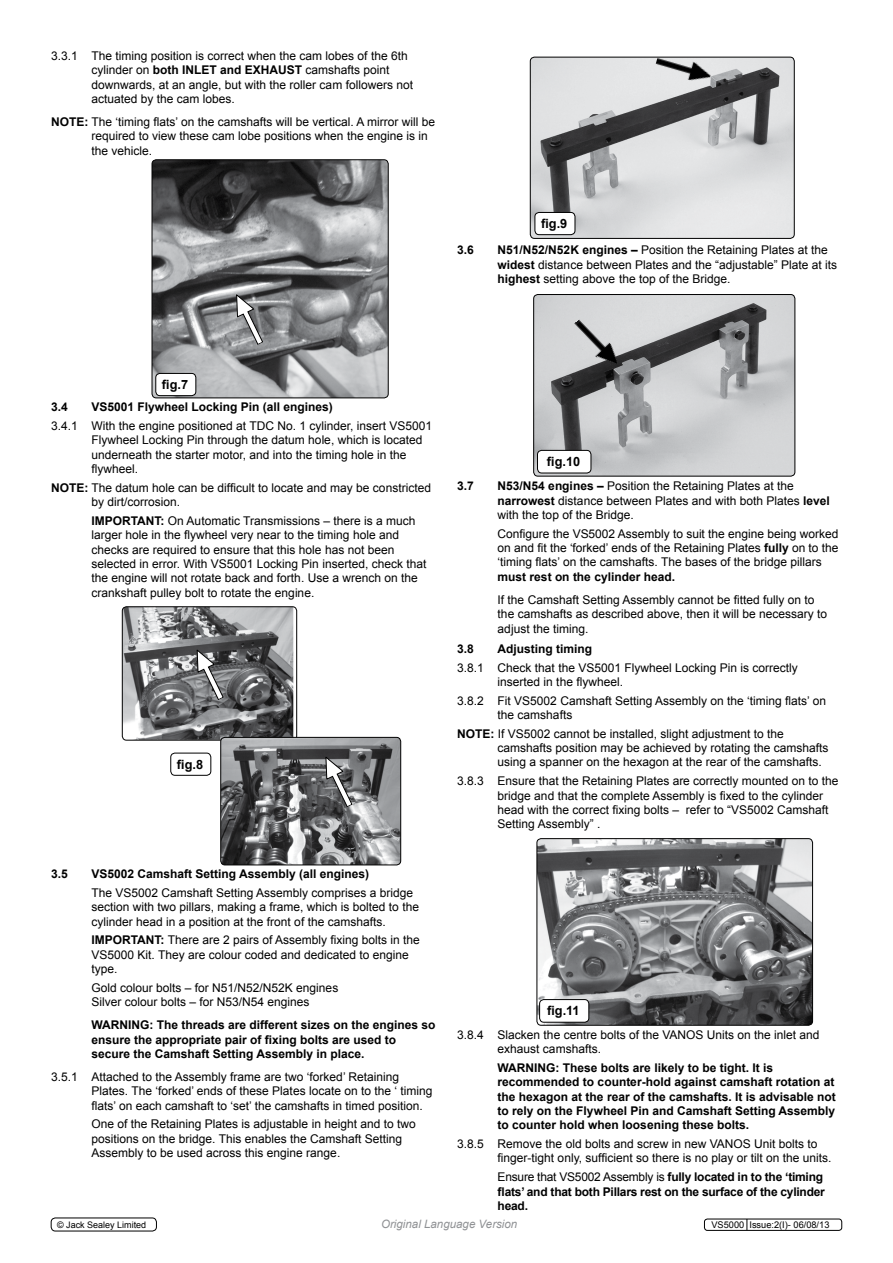
<style>
.page{position:relative;width:893px;height:1263px;background:#fff}
.page>*{position:absolute;margin:0;border:0;box-sizing:border-box;transform-origin:0 0}
.t1{font:700 12.75px "Arial";color:#000}
.t2{font:12px/14.4px "Arial";color:#000}
.t3{font:700 12px/14.4px "Arial";color:#000}
.t4{font:700 12px/14.4px "Arial";letter-spacing:-.02em;color:#000}
.t5{font:italic 11.55px "Arial";color:#8f9194}
.t6{font:9.3px "Arial";color:#000}
.t7{font:9px "Arial";color:#000}
.s1{font-weight:700}
.s2{font-weight:400}
</style>
<div class="page">
<img style="left:537px;top:839px;width:274px;height:186px">
<div style="left:537px;top:838px;width:276px;height:188px;border:1px solid #000;border-radius:4px"></div>
<div style="left:540px;top:999px;width:49px;height:23px;background:#fff;border-radius:4px"></div>
<div style="left:539px;top:999px;width:50px;height:23px;border:1px solid #000;border-radius:4px"></div>
<img style="left:152px;top:160px;width:236px;height:238px">
<div style="left:152px;top:159px;width:237px;height:239px;border:1px solid #000;border-radius:4px"></div>
<svg style="left:236px;top:294px;width:27px;height:51px"></svg>
<div style="left:156px;top:373px;width:40px;height:23px;background:#fff;border-radius:4px"></div>
<div style="left:155px;top:373px;width:41px;height:23px;border:1px solid #000;border-radius:4px"></div>
<img style="left:122px;top:608px;width:171px;height:132px">
<div style="left:122px;top:606px;width:175px;height:134px;border:1px solid #000;border-radius:4px"></div>
<img style="left:221px;top:737px;width:180px;height:128px">
<div style="left:220px;top:737px;width:181px;height:128px;border:1px solid #000;border-radius:4px"></div>
<img style="left:530px;top:57px;width:264px;height:181px">
<div style="left:530px;top:57px;width:265px;height:182px;border:1px solid #000;border-radius:4px"></div>
<svg style="left:325px;top:756px;width:28px;height:51px"></svg>
<svg style="left:197px;top:649px;width:27px;height:51px"></svg>
<img style="left:654px;top:56px;width:59px;height:29px">
<div style="left:170px;top:753px;width:41px;height:23px;border:1px solid #000;border-radius:4px"></div>
<div style="left:535px;top:212px;width:40px;height:23px;background:#fff;border-radius:4px"></div>
<div style="left:534px;top:212px;width:41px;height:23px;border:1px solid #000;border-radius:4px"></div>
<img style="left:534px;top:294px;width:261px;height:182px">
<div style="left:533px;top:294px;width:262px;height:182px;border:1px solid #000;border-radius:4px"></div>
<img style="left:569px;top:315px;width:55px;height:56px">
<div style="left:537px;top:450px;width:54px;height:23px;background:#fff;border-radius:4px"></div>
<div style="left:537px;top:450px;width:54px;height:23px;border:1px solid #000;border-radius:4px"></div>
<div style="left:704px;top:1218px;width:138px;height:13px;border:1px solid #000;border-radius:3px"></div>
<div style="left:51px;top:1217px;width:106px;height:14px;border:1px solid #000;border-radius:4px"></div>
<p class="t2" style="left:92px;top:48px;width:323px;text-indent:-40px">3.3.1 The timing position is correct when the cam lobes of the 6th cylinder on <span class="s1">both INLET and EXHAUST</span> camshafts point downwards, at an angle, but with the roller cam followers not actuated by the cam lobes.</p>
<p class="t2" style="left:92px;top:115px;width:345px;text-indent:-40px"><span class="s1">NOTE:</span> The ‘timing flats’ on the camshafts will be vertical. A mirror will be required to view these cam lobe positions when the engine is in the vehicle.</p>
<p class="t1" style="left:541px;top:215px;width:28px">fig.9</p>
<p class="t3" style="left:457px;top:243px;width:18px">3.6</p>
<p class="t2" style="left:498px;top:243px;width:341px"><span class="s1">N51/N52/N52K engines –</span> Position the Retaining Plates at the <span class="s1">widest</span> distance between Plates and the “adjustable” Plate at its <span class="s1">highest</span> setting above the top of the Bridge.</p>
<p class="t1" style="left:162px;top:376px;width:28px">fig.7</p>
<p class="t3" style="left:51px;top:400px;width:18px">3.4</p>
<p class="t3" style="left:92px;top:400px;width:243px">VS5001 Flywheel Locking Pin (all engines)</p>
<p class="t2" style="left:51px;top:419px;width:383px">3.4.1 With the engine positioned at TDC No. 1 cylinder, insert VS5001<br>F</p>
<p class="t2" style="left:92px;top:433px;width:332px;text-indent:7px">lywheel Locking Pin through the datum hole, which is located underneath the starter motor, and into the timing hole in the flywheel.</p>
<p class="t2" style="left:92px;top:480px;width:341px;text-indent:-40px"><span class="s1">NOTE:</span> The datum hole can be difficult to locate and may be constricted by dirt/corrosion.</p>
<p class="t2" style="left:92px;top:513px;width:336px"><span class="s1">IMPORTANT:</span> On Automatic Transmissions – there is a much larger hole in the flywheel very near to the timing hole and checks are required to ensure that this hole has not been selected in error. With VS5001 Locking Pin inserted, check that the engine will not rotate back and forth. U se a wrench on the crankshaft pulley bolt to rotate the engine.</p>
<p class="t1" style="left:177px;top:756px;width:28px">fig.8</p>
<p class="t3" style="left:51px;top:867px;width:18px">3.5</p>
<p class="t3" style="left:92px;top:867px;width:279px">VS5002 Camshaft Setting Assembly (all engines)</p>
<p class="t2" style="left:51px;top:886px;width:25px">T</p>
<p class="t2" style="left:92px;top:886px;width:329px;text-indent:7px">he VS5002 Camshaft Setting Assembly comprises a bridge section with two pillars, making a frame, which is bolted to the cylinder head in a position at the front of the camshafts.</p>
<p class="t2" style="left:92px;top:933px;width:330px"><span class="s1">IMPORTANT:</span> There are 2 pairs of Assembly fixing bolts in the<br>VS5000 Kit. They are colour coded and dedicated to engine type.</p>
<p class="t2" style="left:92px;top:980px;width:248px">Gold colour bolts – for N51/N52/N52K engines</p>
<p class="t2" style="left:54px;top:995px;width:24px">S</p>
<p class="t2" style="left:100px;top:995px;width:212px">ilver colour bolts – for N53/N54 engines</p>
<p class="t3" style="left:92px;top:1018px;width:346px">WARNING: The threads are different sizes on the engines so ensure the appropriate pair of fixing bolts are used to secure the Camshaft Setting Assembly in place.</p>
<p class="t2" style="left:92px;top:1069px;width:342px;text-indent:-40px">3.5.1 Attached to the Assembly frame are two ‘forked’ Retaining<br>Plates. The ‘forked’ ends of these Plates locate on to the ‘ timing flats’ on each camshaft to ‘set’ the camshafts in timed position.</p>
<p class="t2" style="left:51px;top:1117px;width:26px">O</p>
<p class="t2" style="left:92px;top:1117px;width:326px;text-indent:9px">ne of the Retaining Plates is adjustable in height and to two positions on the bridge. This enables the Camshaft Setting<br>Assembly to be used across this engine range.</p>
<p class="t1" style="left:547px;top:453px;width:35px">fig.10</p>
<p class="t3" style="left:457px;top:479px;width:18px">3.7</p>
<p class="t2" style="left:498px;top:479px;width:334px"><span class="s1">N53/N54 engines –</span> Position the Retaining Plates at the <span class="s1">narrowest</span> distance between Plates and with both Plates <span class="s1">level </span>with the top of the Bridge.</p>
<p class="t2" style="left:498px;top:526px;width:342px;text-align:justify">Configure the VS5002 Assembly to suit the engine being worked on and fit the ‘forked’ ends of the Retaining Plates <span class="s1">fully</span> on to the ‘timing flats’ on the camshafts. The bases of the bridge pillars</p>
<p class="t3" style="left:498px;top:570px;width:179px">must rest on the cylinder head.</p>
<p class="t2" style="left:498px;top:592px;width:331px">If the Camshaft Setting Assembly cannot be fitted fully on to the camshafts as described above, then it will be necessary to adjust the timing.</p>
<p class="t3" style="left:457px;top:642px;width:18px">3.8</p>
<p class="t3" style="left:498px;top:642px;width:96px">Adjusting timing</p>
<p class="t2" style="left:498px;top:660px;width:302px;text-indent:-40px">3.8.1 Check that the VS5001 Flywheel Locking Pin is correctly inserted in the flywheel.</p>
<p class="t2" style="left:498px;top:693px;width:330px;text-indent:-40px">3.8.2 Fit VS5002 Camshaft Setting Assembly on the ‘timing flats’ on the camshafts</p>
<p class="t2" style="left:498px;top:726px;width:332px;text-indent:-40px"><span class="s1">NOTE:</span> If VS5002 cannot be installed, slight adjustment to the camshafts position may be achieved by rotating the camshafts using a spanner on the hexagon at the rear of the camshafts.</p>
<p class="t2" style="left:457px;top:774px;width:383px">3.8.3 Ensure that the Retaining Plates are correctly mounted on to the</p>
<p class="t2" style="left:498px;top:788px;width:327px">bridge and that the complete Assembly is fixed to the cylinder</p>
<p class="t2" style="left:498px;top:803px;width:332px">head with the correct fixing bolts – refer to “VS5002 Camshaft</p>
<p class="t2" style="left:457px;top:817px;width:25px">S</p>
<p class="t2" style="left:506px;top:817px;width:96px">etting Assembly” .</p>
<p class="t1" style="left:547px;top:1002px;width:34px">fig.11</p>
<p class="t2" style="left:457px;top:1027px;width:230px">3.8.4 S lacken the centre bolts of the VANOS</p>
<p class="t2" style="left:707px;top:1027px;width:114px">U nits on the inlet and</p>
<p class="t2" style="left:498px;top:1042px;width:105px">exhaust camshafts.</p>
<p class="t3" style="left:498px;top:1061px;width:340px">WARNING: These bolts are likely to be tight. It is recommended to counter-hold against camshaft rotation at the hexagon at the rear of the camshafts. It is advisable not to rely on the Flywheel Pin and Camshaft Setting Assembly to counter hold when loosening these bolts.</p>
<p class="t2" style="left:457px;top:1137px;width:277px">3.8.5 Remove the old bolts and screw in new VANOS</p>
<p class="t2" style="left:498px;top:1137px;width:335px;text-indent:257px">U nit bolts to finger-tight only, sufficient so there is no play or tilt on the units.</p>
<p class="t4" style="left:498px;top:1170px;width:329px"><span class="s2">Ensure that VS5002 Assembly is</span> fully located in to the ‘timing flats’ and that both Pillars rest on the surface of the cylinder head.</p>
<p class="t7" style="left:57px;top:1219px;width:91px">© Jack Sealey Limited</p>
<p class="t5" style="left:381px;top:1216px;width:138px">Original Language Version</p>
<p class="t6" style="left:711px;top:1218px;width:120px">VS5000 Issue:2(I)- 06/08/13</p>
</div>
